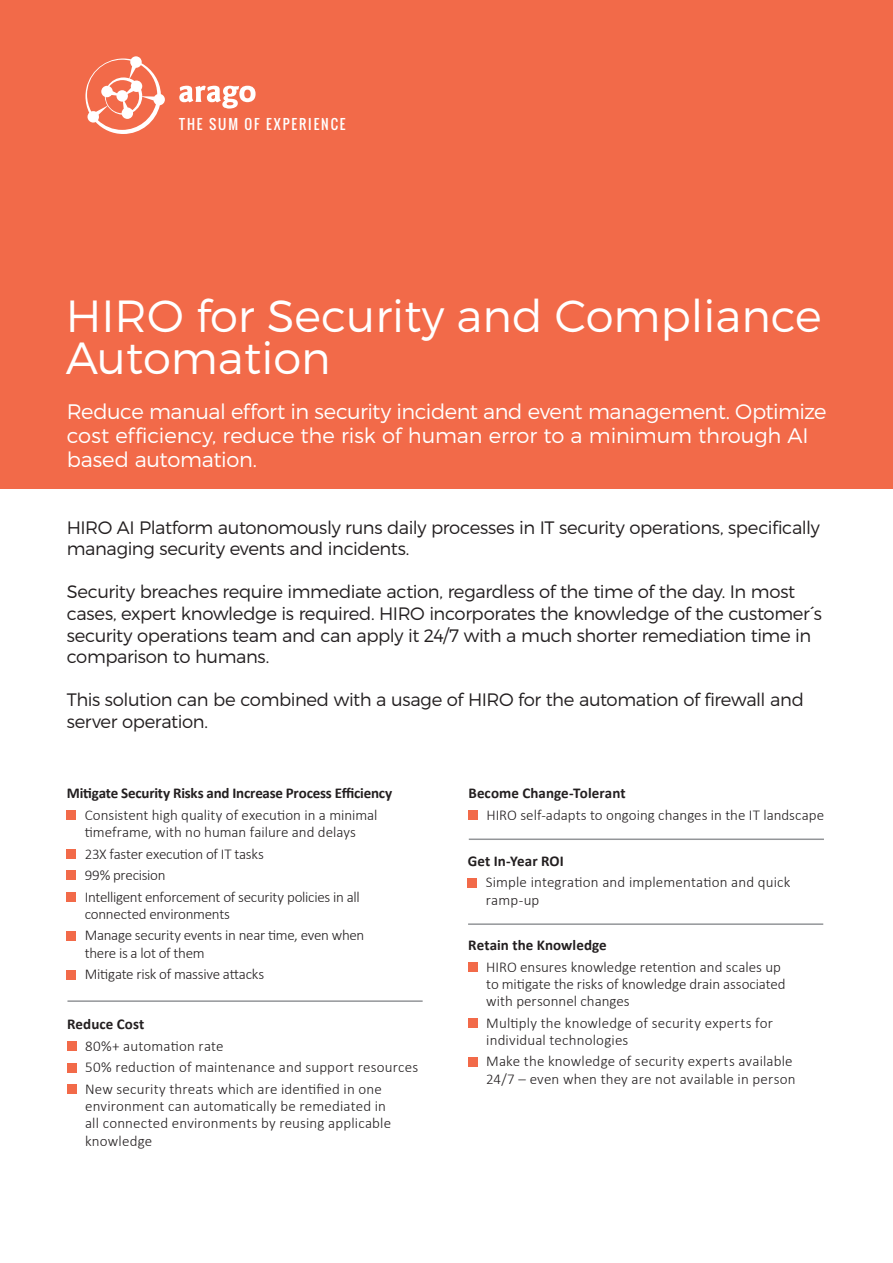
<style>
.page{position:relative;width:893px;height:1263px;background:#fff}
.page>*{position:absolute;margin:0;border:0;box-sizing:border-box;transform-origin:0 0}
.t1{font:300 45px/42px "Montserrat";color:#fff}
.t2{font:300 21px/24px "Montserrat";letter-spacing:-.015em;color:#fff}
.t3{font:300 18px/21.6px "Montserrat";letter-spacing:-.02em;color:#231f20}
.t4{font:300 15px/17.2px "Calibri";letter-spacing:.005em;color:#231f20}
.t5{font:300 15px/21.5px "Calibri";letter-spacing:-.02em;color:#231f20}
.t6{font:700 15px "Calibri";color:#231f20}
.t7{font:13.5px "Oswald";letter-spacing:.14em;color:#fff}
</style>
<div class="page">
<div style="left:0;top:0;width:893px;height:488px;background:#f26a49"></div>
<svg style="left:179px;top:86px;width:77px;height:23px"></svg>
<svg style="left:85px;top:56px;width:80px;height:78px"></svg>
<div style="left:67px;top:810px;width:9px;height:10px;background:#f26a49"></div>
<div style="left:67px;top:849px;width:9px;height:10px;background:#f26a49"></div>
<div style="left:67px;top:871px;width:9px;height:9px;background:#f26a49"></div>
<div style="left:67px;top:892px;width:9px;height:10px;background:#f26a49"></div>
<div style="left:67px;top:931px;width:9px;height:9px;background:#f26a49"></div>
<div style="left:67px;top:970px;width:9px;height:9px;background:#f26a49"></div>
<hr style="left:67px;top:1000px;width:356px;height:2px;background:#939598">
<div style="left:67px;top:1041px;width:9px;height:10px;background:#f26a49"></div>
<div style="left:67px;top:1063px;width:9px;height:9px;background:#f26a49"></div>
<div style="left:67px;top:1084px;width:9px;height:10px;background:#f26a49"></div>
<div style="left:468px;top:810px;width:10px;height:10px;background:#f26a49"></div>
<hr style="left:469px;top:838px;width:355px;height:2px;background:#939598">
<div style="left:468px;top:878px;width:9px;height:9px;background:#f26a49"></div>
<hr style="left:468px;top:923px;width:355px;height:2px;background:#939598">
<div style="left:468px;top:962px;width:10px;height:10px;background:#f26a49"></div>
<div style="left:468px;top:1018px;width:10px;height:10px;background:#f26a49"></div>
<div style="left:468px;top:1057px;width:10px;height:9px;background:#f26a49"></div>
<p class="t7" style="left:179px;top:114px;width:168px">THE SUM OF EXPERIENCE</p>
<h1 class="t1" style="left:66px;top:294px;width:757px">HIRO for Security and Compliance<br>Automation</h1>
<h2 class="t2" style="left:67px;top:399px;width:761px">Reduce manual effort in security incident and event management. Optimize cost efficiency, reduce the risk of human error to a minimum through AI based automation.</h2>
<p class="t3" style="left:67px;top:516px;width:755px">HIRO AI Platform autonomously runs daily processes in IT security operations, specifically managing security events and incidents.</p>
<p class="t3" style="left:67px;top:581px;width:757px">Security breaches require immediate action, regardless of the time of the day. In most cases, expert knowledge is required. HIRO incorporates the knowledge of the customer´s security operations team and can apply it 24/7 with a much shorter remediation time in comparison to humans.</p>
<p class="t3" style="left:67px;top:689px;width:739px">This solution can be combined with a usage of HIRO for the automation of firewall and server operation.</p>
<p class="t6" style="left:67px;top:784px;width:327px">Mitigate Security Risks and Increase Process Efficiency</p>
<p class="t4" style="left:85px;top:805px;width:294px">Consistent high quality of execution in a minimal timeframe, with no human failure and delays</p>
<p class="t5" style="left:85px;top:842px;width:276px">23X faster execution of IT tasks<br>99% precision<br>Intelligent enforcement of security policies in all</p>
<p class="t5" style="left:85px;top:902px;width:281px">connected environments<br>Manage security events in near time, even when</p>
<p class="t5" style="left:85px;top:941px;width:181px">there is a lot of them<br>Mitigate risk of massive attacks</p>
<p class="t6" style="left:67px;top:1015px;width:79px">Reduce Cost</p>
<p class="t4" style="left:85px;top:1034px;width:335px;line-height:21.5px">80%+ automation rate<br>50% reduction of maintenance and support resources<br>New security threats which are identified in one</p>
<p class="t4" style="left:85px;top:1097px;width:308px">environment can automatically be remediated in all connected environments by reusing applicable knowledge</p>
<p class="t6" style="left:468px;top:784px;width:159px">Become Change-Tolerant</p>
<p class="t4" style="left:486px;top:805px;width:339px">HIRO self-adapts to ongoing changes in the IT landscape</p>
<p class="t6" style="left:468px;top:851px;width:98px">Get In-Year ROI</p>
<p class="t4" style="left:486px;top:873px;width:306px">Simple integration and implementation and quick ramp-up</p>
<p class="t6" style="left:468px;top:936px;width:140px">Retain the Knowledge</p>
<p class="t4" style="left:486px;top:957px;width:301px">HIRO ensures knowledge retention and scales up to mitigate the risks of knowledge drain associated with personnel changes</p>
<p class="t4" style="left:486px;top:1013px;width:288px">Multiply the knowledge of security experts for individual technologies</p>
<p class="t4" style="left:486px;top:1052px;width:311px">Make the knowledge of security experts available<br>24/7 – even when they are not available in person</p>
</div>
